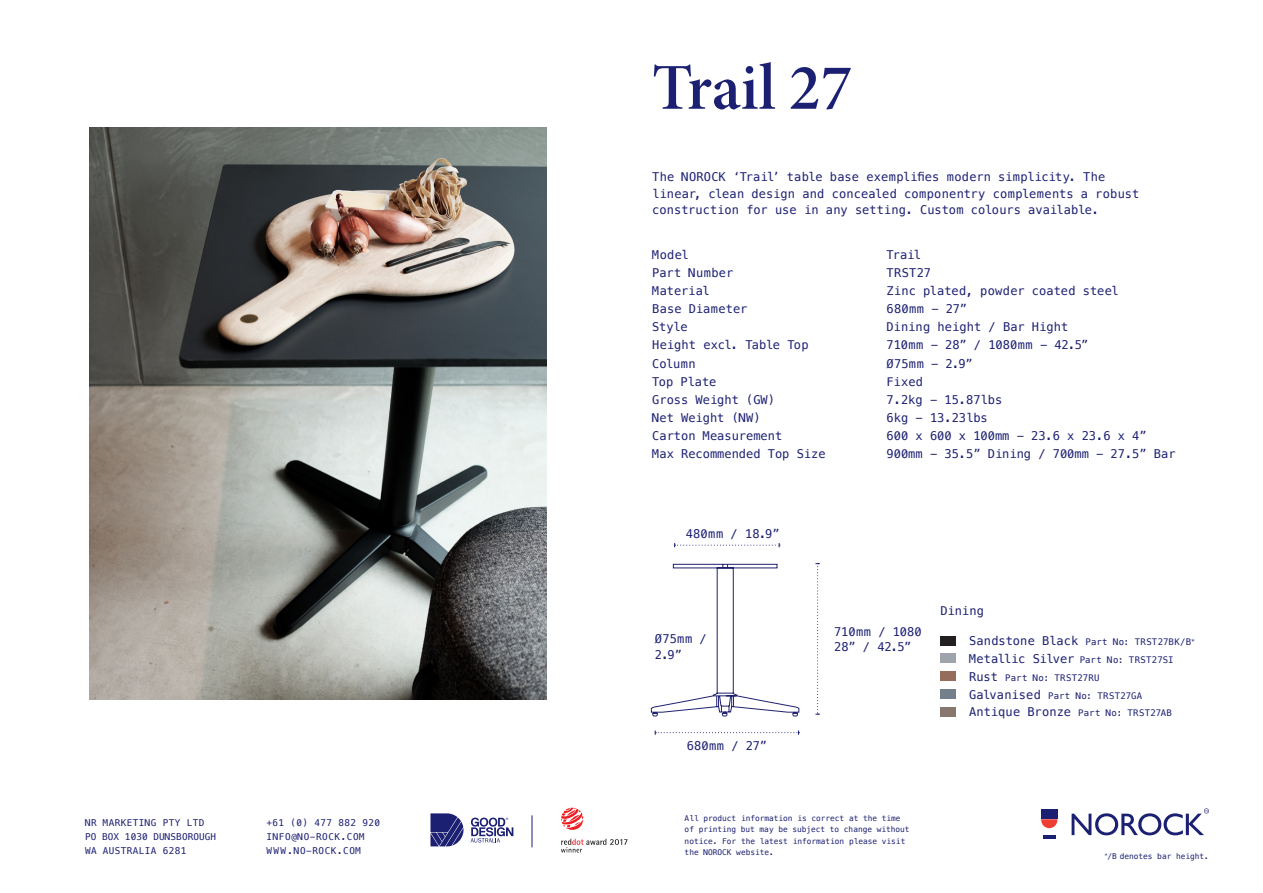
<style>
.page{position:relative;width:1263px;height:893px;background:#fff}
.page>*{position:absolute;margin:0;border:0;box-sizing:border-box;transform-origin:0 0}
.t1{font:65.7px "Minion Pro Semibold Subh";color:#1c2072}
.t2{font:12px/16.5px "Menlo";letter-spacing:.005em;color:#1c2072}
.t3{font:12px "Menlo";letter-spacing:.025em;color:#1c2072}
.t4{font:9.3px "Menlo";letter-spacing:.04em;color:#1c2072}
.t5{font:9.3px "Menlo";letter-spacing:.06em;color:#1c2072}
.t6{font:9.3px "Menlo";letter-spacing:.01em;color:#1c2072}
.t7{font:9px "Menlo";letter-spacing:.035em;color:#1c2072}
.t8{font:7.8px/11.4px "Menlo";color:#1c2072}
.s1{font-size:12px}
</style>
<div class="page">
<img style="left:89px;top:128px;width:458px;height:571px">
<svg style="left:655px;top:730px;width:144px;height:5px"></svg>
<svg style="left:815px;top:563px;width:5px;height:152px"></svg>
<svg style="left:674px;top:543px;width:106px;height:4px"></svg>
<svg style="left:650px;top:563px;width:150px;height:154px"></svg>
<div style="left:940px;top:636px;width:16px;height:9px;background:#231f20"></div>
<div style="left:940px;top:653px;width:16px;height:10px;background:#9da4ac"></div>
<div style="left:940px;top:671px;width:16px;height:10px;background:#966c5c"></div>
<div style="left:940px;top:689px;width:16px;height:10px;background:#73808b"></div>
<div style="left:940px;top:707px;width:16px;height:9px;background:#86786f"></div>
<svg style="left:561px;top:839px;width:66px;height:13px"></svg>
<svg style="left:561px;top:808px;width:22px;height:22px"></svg>
<hr style="left:532px;top:815px;width:1px;height:32px;background:#1c2072">
<svg style="left:430px;top:813px;width:33px;height:33px"></svg>
<svg style="left:470px;top:818px;width:43px;height:24px"></svg>
<hr style="left:1043px;top:835px;width:12px;height:4px;background:#1c2072">
<div style="left:1041px;top:810px;width:16px;height:9px;background:#1c2072"></div>
<svg style="left:1041px;top:819px;width:16px;height:9px"></svg>
<svg style="left:1071px;top:808px;width:138px;height:27px"></svg>
<p class="t4" style="left:85px;top:816px;width:121px">NR MARKETING PTY LTD</p>
<p class="t6" style="left:85px;top:830px;width:133px">PO BOX 1030 DUNSBOROUGH</p>
<p class="t4" style="left:85px;top:844px;width:103px">WA AUSTRALIA 6281</p>
<p class="t4" style="left:267px;top:816px;width:115px">+61 (0) 477 882 920</p>
<p class="t5" style="left:267px;top:830px;width:100px">INFO@NO-ROCK.COM</p>
<p class="t5" style="left:267px;top:844px;width:96px">WWW.NO-ROCK.COM</p>
<p class="t1" style="left:652px;top:48px;width:201px">Trail 27</p>
<p class="t2" style="left:652px;top:169px;width:489px">The NOROCK ‘Trail’ table base exemplifies modern simplicity. The linear, clean design and concealed componentry complements a robust construction for use in any setting. Custom colours available.</p>
<p class="t2" style="left:652px;top:247px;width:38px">Model</p>
<p class="t2" style="left:887px;top:247px;width:36px">Trail</p>
<p class="t3" style="left:652px;top:265px;width:82px">Part Number</p>
<p class="t2" style="left:887px;top:265px;width:46px">TRST27</p>
<p class="t2" style="left:652px;top:283px;width:59px">Material</p>
<p class="t2" style="left:887px;top:283px;width:233px">Zinc plated, powder coated steel</p>
<p class="t2" style="left:652px;top:301px;width:97px">Base Diameter</p>
<p class="t2" style="left:887px;top:301px;width:82px">680mm - 27”</p>
<p class="t2" style="left:652px;top:319px;width:37px">Style</p>
<p class="t2" style="left:887px;top:319px;width:183px">Dining height / Bar Hight</p>
<p class="t2" style="left:652px;top:337px;width:158px">Height excl. Table Top</p>
<p class="t2" style="left:887px;top:337px;width:203px">710mm - 28” / 1080mm - 42.5”</p>
<p class="t2" style="left:652px;top:355px;width:45px">Column</p>
<p class="t2" style="left:887px;top:355px;width:88px">Ø75mm - 2.9”</p>
<p class="t2" style="left:652px;top:373px;width:66px">Top Plate</p>
<p class="t2" style="left:887px;top:373px;width:38px">Fixed</p>
<p class="t2" style="left:652px;top:391px;width:124px">Gross Weight (GW)</p>
<p class="t2" style="left:887px;top:391px;width:117px">7.2kg - 15.87lbs</p>
<p class="t2" style="left:652px;top:409px;width:110px">Net Weight (NW)</p>
<p class="t2" style="left:887px;top:409px;width:103px">6kg - 13.23lbs</p>
<p class="t2" style="left:652px;top:427px;width:132px">Carton Measurement</p>
<p class="t2" style="left:887px;top:427px;width:262px">600 x 600 x 100mm - 23.6 x 23.6 x 4”</p>
<p class="t2" style="left:652px;top:445px;width:175px">Max Recommended Top Size</p>
<p class="t2" style="left:887px;top:445px;width:290px">900mm - 35.5” Dining / 700mm - 27.5” Bar</p>
<p class="t2" style="left:686px;top:526px;width:95px">480mm / 18.9”</p>
<p class="t2" style="left:655px;top:631px;width:53px">Ø75mm /</p>
<p class="t2" style="left:655px;top:647px;width:29px">2.9”</p>
<p class="t2" style="left:687px;top:738px;width:82px">680mm / 27”</p>
<p class="t2" style="left:834px;top:623px;width:89px">710mm / 1080</p>
<p class="t2" style="left:834px;top:639px;width:79px">28” / 42.5”</p>
<p class="t2" style="left:940px;top:603px;width:45px">Dining</p>
<p class="t7" style="left:969px;top:636px;width:227px"><span class="s1">Sandstone Black</span> Part No: TRST27BK/B<sup>*</sup></p>
<p class="t7" style="left:969px;top:654px;width:206px"><span class="s1">Metallic Silver</span> Part No: TRST27SI</p>
<p class="t7" style="left:969px;top:672px;width:132px"><span class="s1">Rust</span> Part No: TRST27RU</p>
<p class="t7" style="left:969px;top:689px;width:175px"><span class="s1">Galvanised</span> Part No: TRST27GA</p>
<p class="t7" style="left:969px;top:707px;width:205px"><span class="s1">Antique Bronze</span> Part No: TRST27AB</p>
<p class="t8" style="left:685px;top:813px;width:226px">All product information is correct at the time of printing but may be subject to change without notice. For the latest information please visit the NOROCK website.</p>
<p class="t8" style="left:1105px;top:851px;width:106px"><sup>*</sup>/B denotes bar height.</p>
</div>
